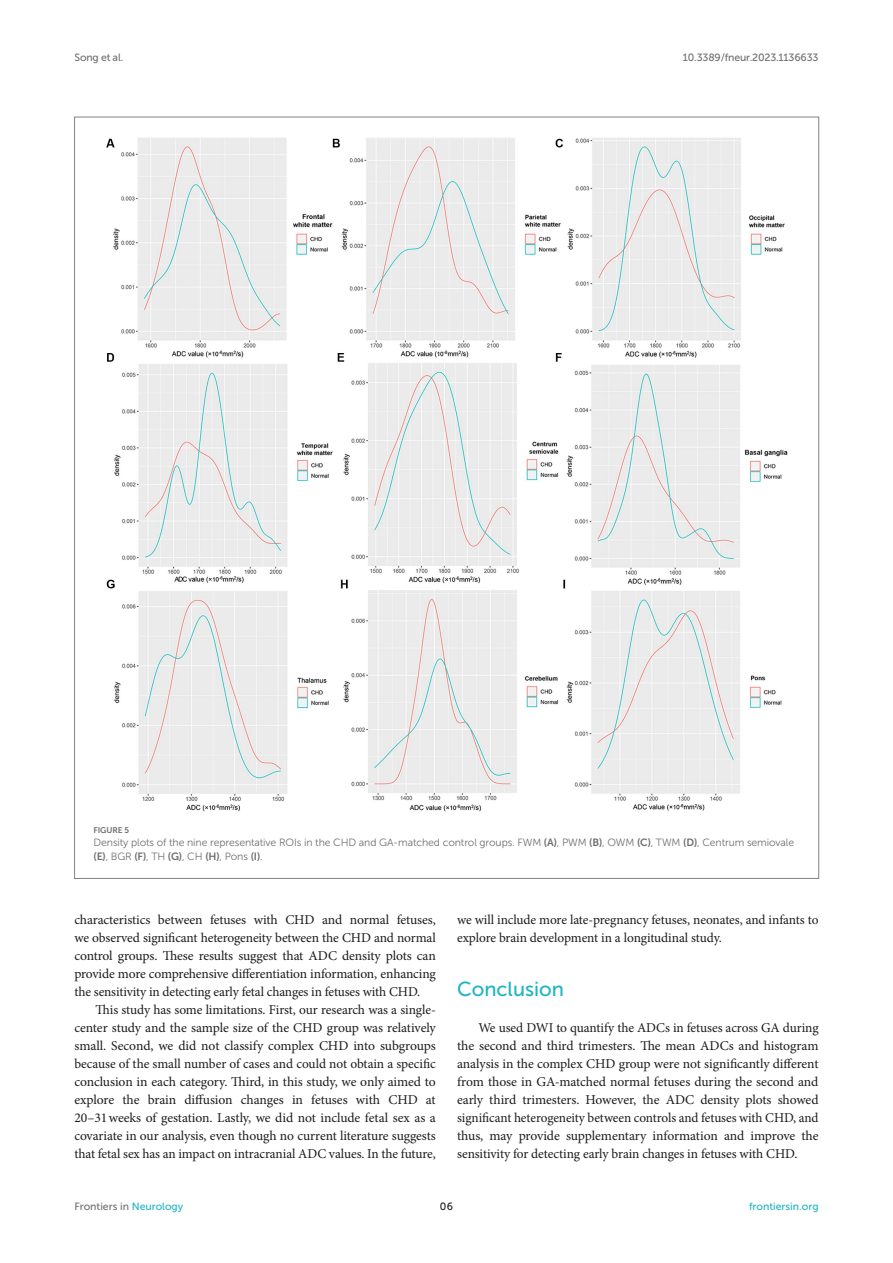
<style>
.page{position:relative;width:893px;height:1263px;background:#fff}
.page>*{position:absolute;margin:0;border:0;box-sizing:border-box;transform-origin:0 0}
.HEAD_1{font:20.25px "Museo Sans 500";color:#1db5c3}
.TEXT{font:13.5px/18px "Minion Pro";letter-spacing:-.01em;color:#1b1c1b;text-align:justify}
.FIG_LEG{font:10.5px/13.5px "Museo Sans 300";letter-spacing:-.01em;color:#706f70}
.t1{font:10.5px "Museo Sans 500";letter-spacing:-.015em;color:#706f70}
.t2{font:10.5px "Museo Sans 500";color:#1db5c3}
.t3{font:10.5px "Museo Sans 500";color:#1b1c1b}
.FIG_HD{font:8.25px "Museo Sans 700";letter-spacing:-.01em;color:#706f70}
.s1{font-family:"Museo Sans 700"}
.s2{color:#1db5c3}
</style>
<div class="page">
<img style="left:106px;top:138px;width:682px;height:674px">
<p class="t1" style="left:74px;top:51px;width:50px">Song et al.</p>
<p class="t1" style="left:683px;top:51px;width:137px">10.3389/fneur.2023.1136633</p>
<p class="FIG_HD" style="left:94px;top:825px;width:37px">FIGURE 5</p>
<p class="FIG_LEG" style="left:94px;top:836px;width:702px">Density plots of the nine representative ROIs in the CHD and GA-matched control groups. FWM <span class="s1">(A)</span>, PWM <span class="s1">(B)</span>, OWM <span class="s1">(C)</span>, TWM <span class="s1">(D)</span>, Centrum semiovale <span class="s1">(E)</span>, BGR <span class="s1">(F)</span>, TH <span class="s1">(G)</span>, CH <span class="s1">(H)</span>, Pons <span class="s1">(I)</span>.</p>
<p class="TEXT" style="left:74px;top:911px;width:363px">characteristics between fetuses with CHD and normal fetuses, we observed significant heterogeneity between the CHD and normal control groups. These results suggest that ADC density plots can provide more comprehensive differentiation information, enhancing the sensitivity in detecting early fetal changes in fetuses with CHD.</p>
<p class="TEXT" style="left:74px;top:1001px;width:363px;text-indent:21px">This study has some limitations. First, our research was a single&shy;center study and the sample size of the CHD group was relatively small. Second, we did not classify complex CHD into subgroups because of the small number of cases and could not obtain a specific conclusion in each category. Third, in this study, we only aimed to explore the brain diffusion changes in fetuses with CHD at 20–31weeks of gestation. Lastly, we did not include fetal sex as a covariate in our analysis, even though no current literature suggests that fetal sex has an impact on intracranial ADC values. In the future,</p>
<p class="TEXT" style="left:457px;top:911px;width:363px">we will include more late-pregnancy fetuses, neonates, and infants to explore brain development in a longitudinal study.</p>
<p class="HEAD_1" style="left:457px;top:978px;width:108px">Conclusion</p>
<p class="TEXT" style="left:457px;top:1019px;width:363px;text-indent:21px">We used DWI to quantify the ADCs in fetuses across GA during the second and third trimesters. The mean ADCs and histogram analysis in the complex CHD group were not significantly different from those in GA-matched normal fetuses during the second and early third trimesters. However, the ADC density plots showed significant heterogeneity between controls and fetuses with CHD, and thus, may provide supplementary information and improve the sensitivity for detecting early brain changes in fetuses with CHD.</p>
<p class="t1" style="left:74px;top:1200px;width:110px">Frontiers in <span class="s2">Neurology</span></p>
<p class="t3" style="left:440px;top:1200px;width:15px">06</p>
<p class="t2" style="left:749px;top:1200px;width:71px">frontiersin.org</p>
</div>
